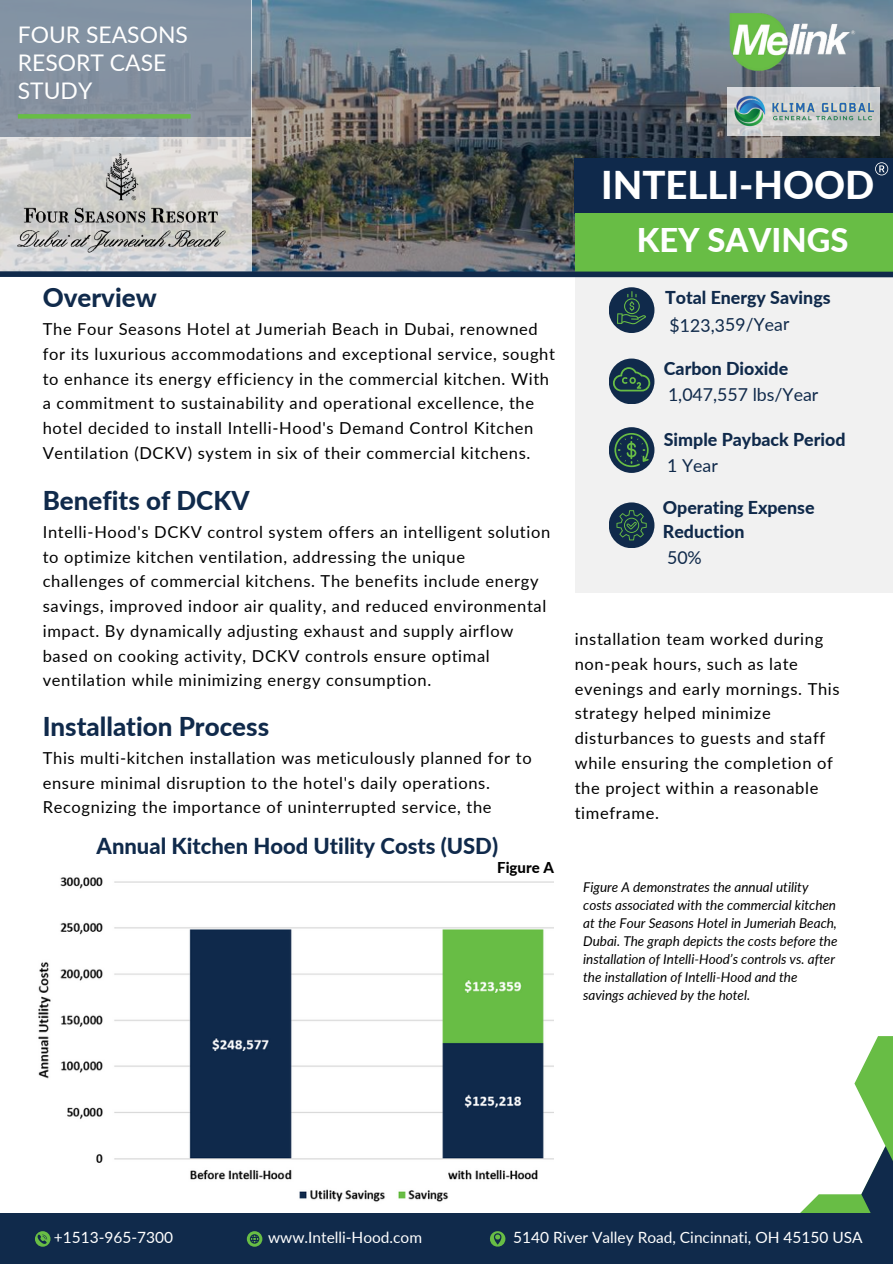
<style>
.page{position:relative;width:893px;height:1264px;background:#fff}
.page>*{position:absolute;margin:0;border:0;box-sizing:border-box;transform-origin:0 0}
.t1{font:800 38.25px "Lato";color:#fff}
.t2{font:800 32.7px "Lato";color:#fff}
.t3{font:800 25.95px "Lato";color:#102a4b}
.t4{font:22.95px/28.2px "Lato";color:#fff}
.t5{font:800 22.05px "Lato";color:#102a4b}
.t6{font:800 17.7px/24.5px "Lato";color:#102a4b}
.t7{font:17.7px "Lato";color:#102a4b}
.t8{font:16.5px/24.8px "Lato";letter-spacing:.04em;color:#000}
.t9{font:15.45px "Lato";color:#fff}
.t10{font:800 15px "Lato";color:#000}
.t11{font:italic 13.5px/18px "Lato";color:#000}
</style>
<div class="page">
<img style="left:251px;top:0;width:641px;height:271px">
<div style="left:574px;top:263px;width:318px;height:330px;background:#f1f1f1"></div>
<svg style="left:800px;top:1036px;width:92px;height:177px"></svg>
<div style="left:0;top:1213px;width:892px;height:50px;background:#102a4b"></div>
<svg style="left:0;top:137px;width:251px;height:141px;background:#d5d5d6"></svg>
<div style="left:574px;top:158px;width:318px;height:55px;background:#0f294b"></div>
<div style="left:574px;top:213px;width:318px;height:59px;background:#68bd45"></div>
<div style="left:0;top:271px;width:892px;height:6px;background:#102a4b"></div>
<div style="left:0;top:0;width:251px;height:137px;background:#8492a2"></div>
<div style="left:18px;top:114px;width:173px;height:5px;background:#68bd45"></div>
<svg style="left:875px;top:162px;width:13px;height:13px"></svg>
<div style="left:608px;top:427px;width:46px;height:46px;background:#102a4b;border-radius:50%"></div>
<svg style="left:614px;top:433px;width:34px;height:34px"></svg>
<div style="left:608px;top:287px;width:46px;height:46px;background:#102a4b;border-radius:50%"></div>
<svg style="left:617px;top:291px;width:29px;height:33px"></svg>
<div style="left:608px;top:358px;width:46px;height:46px;background:#102a4b;border-radius:50%"></div>
<svg style="left:613px;top:367px;width:37px;height:24px"></svg>
<div style="left:608px;top:502px;width:46px;height:46px;background:#102a4b;border-radius:50%"></div>
<svg style="left:616px;top:510px;width:30px;height:30px"></svg>
<div style="left:727px;top:87px;width:152px;height:49px;background:linear-gradient(to bottom,#cfd1d4,#c5c7c6)"></div>
<img style="left:727px;top:7px;width:129px;height:69px">
<img style="left:734px;top:92px;width:139px;height:45px">
<img style="left:15px;top:151px;width:213px;height:101px">
<svg style="left:35px;top:1231px;width:15px;height:15px"></svg>
<svg style="left:247px;top:1231px;width:15px;height:15px"></svg>
<svg style="left:490px;top:1231px;width:15px;height:15px"></svg>
<img style="left:38px;top:877px;width:516px;height:325px">
<p class="t4" style="left:18px;top:20px;width:171px">FOUR SEASONS<br>RESORT CASE<br>STUDY</p>
<p class="t3" style="left:43px;top:281px;width:115px">Overview</p>
<p class="t8" style="left:43px;top:316px;width:513px">The Four Seasons Hotel at Jumeriah Beach in Dubai, renowned for its luxurious accommodations and exceptional service, sought to enhance its energy efficiency in the commercial kitchen. With a commitment to sustainability and operational excellence, the hotel decided to install Intelli-Hood's Demand Control Kitchen Ventilation (DCKV) system in six of their commercial kitchens.</p>
<p class="t3" style="left:43px;top:484px;width:208px">Benefits of DCKV</p>
<p class="t8" style="left:43px;top:519px;width:509px">Intelli-Hood's DCKV control system offers an intelligent solution to optimize kitchen ventilation, addressing the unique challenges of commercial kitchens. The benefits include energy savings, improved indoor air quality, and reduced environmental impact. By dynamically adjusting exhaust and supply airflow based on cooking activity, DCKV controls ensure optimal ventilation while minimizing energy consumption.</p>
<h3 class="t3" style="left:43px;top:710px;width:228px">Installation Process</h3>
<p class="t8" style="left:43px;top:745px;width:490px">This multi-kitchen installation was meticulously planned for to ensure minimal disruption to the hotel's daily operations.<br>Recognizing the importance of uninterrupted service, the</p>
<p class="t5" style="left:97px;top:831px;width:403px">Annual Kitchen Hood Utility Costs (USD)</p>
<h6 class="t10" style="left:497px;top:858px;width:58px">Figure A</h6>
<h4 class="t1" style="left:601px;top:161px;width:275px">INTELLI-HOOD</h4>
<h1 class="t2" style="left:636px;top:219px;width:213px">KEY SAVINGS</h1>
<p class="t6" style="left:665px;top:285px;width:167px">Total Energy Savings</p>
<h2 class="t7" style="left:669px;top:315px;width:121px;rotate:-1deg">$123,359/Year</h2>
<p class="t6" style="left:663px;top:355px;width:126px">Carbon Dioxide</p>
<h6 class="t7" style="left:668px;top:383px;width:152px">1,047,557 lbs/Year</h6>
<p class="t6" style="left:663px;top:426px;width:183px">Simple Payback Period</p>
<p class="t7" style="left:667px;top:454px;width:52px">1 Year</p>
<h6 class="t6" style="left:662px;top:495px;width:153px">Operating Expense<br>Reduction</h6>
<p class="t7" style="left:667px;top:546px;width:36px">50%</p>
<h6 class="t8" style="left:574px;top:626px;width:266px">installation team worked during non-peak hours, such as late evenings and early mornings. This strategy helped minimize disturbances to guests and staff while ensuring the completion of the project within a reasonable timeframe.</h6>
<h3 class="t11" style="left:583px;top:877px;width:256px">Figure A demonstrates the annual utility costs associated with the commercial kitchen at the Four Seasons Hotel in Jumeriah Beach, Dubai. The graph depicts the costs before the installation of Intelli-Hood’s controls vs. after the installation of Intelli-Hood and the savings achieved by the hotel.</h3>
<p class="t9" style="left:54px;top:1227px;width:121px">+1513-965-7300</p>
<p class="t9" style="left:268px;top:1227px;width:155px">www.Intelli-Hood.com</p>
<p class="t9" style="left:513px;top:1227px;width:351px">5140 River Valley Road, Cincinnati, OH 45150 USA</p>
</div>
